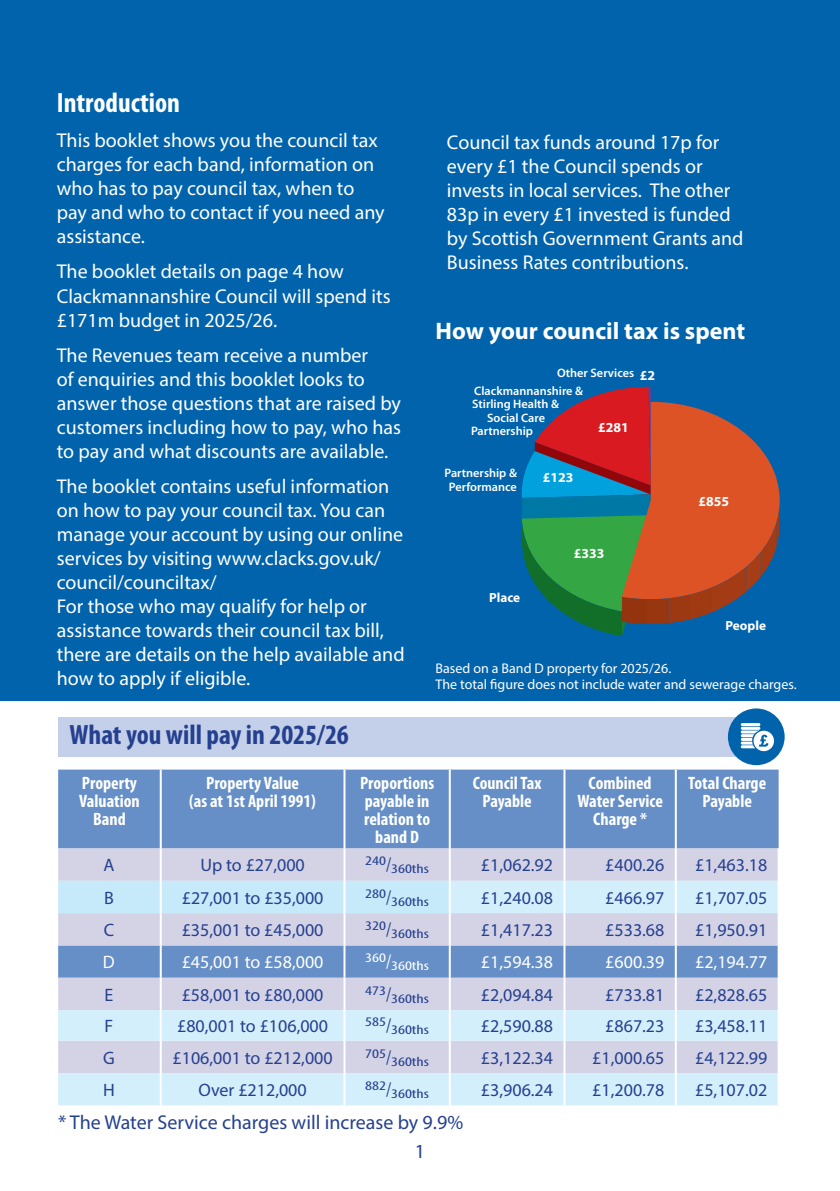
<style>
.page{position:relative;width:840px;height:1191px;background:#fff}
.page>*{position:absolute;margin:0;border:0;box-sizing:border-box;transform-origin:0 0}
.t1{font:700 condensed 28px "Myriad Pro";color:#25408f}
.t2{font:700 condensed 28px "Myriad Pro";color:#fff}
.t3{font:700 24px "Myriad Pro";color:#fff}
.t4{font:20px/24px "Myriad Pro";color:#fff}
.t5{font:20px/29px "Myriad Pro";color:#25408f}
.t6{font:18px "Myriad Pro";color:#25408f}
.t7{font:700 condensed 18px/18px "Myriad Pro";color:#fff;text-align:center}
.t8{font:18px "Myriad Pro";color:#fff}
.t9{font:14px/16px "Myriad Pro";color:#fff}
.t10{font:700 13.8px "Myriad Pro";color:#fff}
.t11{font:condensed 13.2px "Myriad Pro";color:#25408f;scale:1.37 1}
.t12{font:700 13.2px "Myriad Pro";color:#fff}
.t13{font:condensed 13.2px "Myriad Pro";color:#fff;scale:1.37 1}
.t14{font:600 12.2px/13.4px "Myriad Pro";color:#fff;text-align:center}
</style>
<div class="page">
<div style="left:0;top:0;width:839px;height:700px;background:#0063ac"></div>
<div style="left:58px;top:717px;width:703px;height:39px;background:#c4d0e9"></div>
<svg style="left:521px;top:387px;width:259px;height:249px"></svg>
<div style="left:727px;top:708px;width:57px;height:57px;background:#0063ac;border-radius:50%"></div>
<hr style="left:740px;top:727px;width:20px;height:3px;background:#fff;border-radius:2px">
<hr style="left:740px;top:723px;width:20px;height:3px;background:#fff;border-radius:2px">
<svg style="left:740px;top:730px;width:33px;height:21px"></svg>
<div style="left:58px;top:769px;width:720px;height:79px;background:#658fc6"></div>
<div style="left:58px;top:848px;width:719px;height:32px;background:#d4d3e6"></div>
<svg style="left:58px;top:880px;width:719px;height:225px;background:#c3d5ea"></svg>
<hr style="left:160px;top:769px;width:2px;height:79px;background:#fff">
<hr style="left:343px;top:769px;width:2px;height:79px;background:#fff">
<hr style="left:448px;top:769px;width:2px;height:79px;background:#fff">
<hr style="left:563px;top:769px;width:2px;height:79px;background:#fff">
<hr style="left:674px;top:769px;width:2px;height:79px;background:#fff">
<hr style="left:160px;top:848px;width:2px;height:32px;background:#fff">
<hr style="left:343px;top:848px;width:2px;height:32px;background:#fff">
<hr style="left:160px;top:880px;width:2px;height:33px;background:#fff">
<hr style="left:343px;top:880px;width:2px;height:33px;background:#fff">
<hr style="left:160px;top:913px;width:2px;height:32px;background:#fff">
<hr style="left:343px;top:913px;width:2px;height:32px;background:#fff">
<hr style="left:160px;top:945px;width:2px;height:32px;background:#fff">
<hr style="left:343px;top:945px;width:2px;height:32px;background:#fff">
<hr style="left:160px;top:977px;width:2px;height:33px;background:#fff">
<hr style="left:343px;top:977px;width:2px;height:33px;background:#fff">
<hr style="left:160px;top:1040px;width:2px;height:33px;background:#fff">
<hr style="left:343px;top:1040px;width:2px;height:33px;background:#fff">
<hr style="left:160px;top:1010px;width:2px;height:30px;background:#fff">
<hr style="left:343px;top:1010px;width:2px;height:30px;background:#fff">
<hr style="left:160px;top:1073px;width:2px;height:32px;background:#fff">
<hr style="left:343px;top:1073px;width:2px;height:32px;background:#fff">
<hr style="left:563px;top:880px;width:2px;height:33px;background:#fff">
<hr style="left:563px;top:1010px;width:2px;height:30px;background:#fff">
<hr style="left:563px;top:1073px;width:2px;height:32px;background:#fff">
<hr style="left:563px;top:945px;width:2px;height:32px;background:#fff">
<hr style="left:448px;top:880px;width:2px;height:33px;background:#fff">
<hr style="left:448px;top:945px;width:2px;height:32px;background:#fff">
<hr style="left:448px;top:1010px;width:2px;height:30px;background:#fff">
<hr style="left:448px;top:1073px;width:2px;height:32px;background:#fff">
<hr style="left:674px;top:945px;width:2px;height:32px;background:#fff">
<hr style="left:674px;top:880px;width:2px;height:33px;background:#fff">
<hr style="left:674px;top:1010px;width:2px;height:30px;background:#fff">
<hr style="left:674px;top:1073px;width:2px;height:32px;background:#fff">
<hr style="left:448px;top:848px;width:2px;height:32px;background:#fff">
<hr style="left:563px;top:848px;width:2px;height:32px;background:#fff">
<hr style="left:674px;top:848px;width:2px;height:32px;background:#fff">
<hr style="left:448px;top:913px;width:2px;height:32px;background:#fff">
<hr style="left:563px;top:913px;width:2px;height:32px;background:#fff">
<hr style="left:674px;top:913px;width:2px;height:32px;background:#fff">
<hr style="left:448px;top:977px;width:2px;height:33px;background:#fff">
<hr style="left:563px;top:977px;width:2px;height:33px;background:#fff">
<hr style="left:674px;top:977px;width:2px;height:33px;background:#fff">
<hr style="left:674px;top:1040px;width:2px;height:33px;background:#fff">
<hr style="left:448px;top:1040px;width:2px;height:33px;background:#fff">
<hr style="left:563px;top:1040px;width:2px;height:33px;background:#fff">
<h1 class="t2" style="left:57px;top:87px;width:125px">Introduction</h1>
<p class="t4" style="left:57px;top:128px;width:329px">This booklet shows you the council tax charges for each band, information on who has to pay council tax, when to pay and who to contact if you need any assistance.</p>
<p class="t4" style="left:57px;top:259px;width:335px">The booklet details on page 4 how<br>Clackmannanshire Council will spend its £171m budget in 2025/26.</p>
<p class="t4" style="left:57px;top:343px;width:345px">The Revenues team receive a number<br>of enquiries and this booklet looks to answer those questions that are raised by customers including how to pay, who has to pay and what discounts are available.</p>
<p class="t4" style="left:57px;top:474px;width:349px">The booklet contains useful information on how to pay your council tax. You can manage your account by using our online services by visiting www.clacks.gov.uk/ council/counciltax/<br>For those who may qualify for help or assistance towards their council tax bill, there are details on the help available and how to apply if eligible.</p>
<h1 class="t1" style="left:69px;top:719px;width:281px">What you will pay in 2025/26</h1>
<p class="t4" style="left:446px;top:130px;width:298px">Council tax funds around 17p for every £1 the Council spends or invests in local services. The other<br>83p in every £1 invested is funded by Scottish Government Grants and<br>Business Rates contributions.</p>
<p class="t3" style="left:435px;top:315px;width:311px">How your council tax is spent</p>
<p class="t14" style="left:556px;top:366px;width:79px">Other Services</p>
<p class="t10" style="left:639px;top:366px;width:17px">£2</p>
<p class="t14" style="left:474px;top:384px;width:110px">Clackmannanshire &amp;</p>
<p class="t14" style="left:472px;top:398px;width:88px">Stirling Health &amp;</p>
<p class="t14" style="left:487px;top:411px;width:59px">Social Care</p>
<p class="t14" style="left:471px;top:424px;width:63px">Partnership</p>
<p class="t14" style="left:444px;top:467px;width:74px">Partnership &amp;<br>Performance</p>
<p class="t10" style="left:542px;top:468px;width:32px">£123</p>
<p class="t10" style="left:598px;top:418px;width:32px">£281</p>
<p class="t12" style="left:489px;top:589px;width:33px">Place</p>
<p class="t10" style="left:573px;top:545px;width:32px">£333</p>
<p class="t10" style="left:698px;top:492px;width:32px">£855</p>
<p class="t12" style="left:725px;top:616px;width:42px">People</p>
<p class="t9" style="left:435px;top:660px;width:362px">Based on a Band D property for 2025/26.<br>The total figure does not include water and sewerage charges.</p>
<p class="t7" style="left:79px;top:774px;width:62px">Property<br>Valuation<br>Band</p>
<p class="t7" style="left:189px;top:774px;width:128px">Property Value<br>(as at 1st April 1991)</p>
<p class="t7" style="left:360px;top:774px;width:76px">Proportions payable in relation to band D</p>
<p class="t7" style="left:472px;top:774px;width:70px">Council Tax<br>Payable</p>
<p class="t7" style="left:577px;top:774px;width:87px">Combined<br>Water Service<br>Charge *</p>
<p class="t7" style="left:687px;top:774px;width:79px">Total Charge<br>Payable</p>
<p class="t6" style="left:103px;top:854px;width:13px">A</p>
<p class="t6" style="left:200px;top:854px;width:106px">Up to £27,000</p>
<p class="t11" style="left:365px;top:861px;width:48px">240<sup>/</sup>360ths</p>
<p class="t6" style="left:480px;top:854px;width:74px">£1,062.92</p>
<p class="t6" style="left:605px;top:854px;width:61px">£400.26</p>
<p class="t6" style="left:694px;top:854px;width:74px">£1,463.18</p>
<p class="t6" style="left:104px;top:886px;width:11px">B</p>
<p class="t6" style="left:182px;top:886px;width:143px">£27,001 to £35,000</p>
<p class="t11" style="left:365px;top:893px;width:48px">280<sup>/</sup>360ths</p>
<p class="t6" style="left:480px;top:886px;width:74px">£1,240.08</p>
<p class="t6" style="left:605px;top:886px;width:61px">£466.97</p>
<p class="t6" style="left:694px;top:886px;width:74px">£1,707.05</p>
<p class="t6" style="left:104px;top:919px;width:12px">C</p>
<p class="t6" style="left:182px;top:919px;width:143px">£35,001 to £45,000</p>
<p class="t11" style="left:365px;top:925px;width:48px">320<sup>/</sup>360ths</p>
<p class="t6" style="left:480px;top:919px;width:74px">£1,417.23</p>
<p class="t6" style="left:605px;top:919px;width:61px">£533.68</p>
<p class="t6" style="left:694px;top:919px;width:74px">£1,950.91</p>
<p class="t8" style="left:103px;top:951px;width:13px">D</p>
<p class="t8" style="left:182px;top:951px;width:143px">£45,001 to £58,000</p>
<p class="t13" style="left:365px;top:958px;width:48px">360<sup>/</sup>360ths</p>
<p class="t8" style="left:480px;top:951px;width:74px">£1,594.38</p>
<p class="t8" style="left:605px;top:951px;width:61px">£600.39</p>
<p class="t8" style="left:694px;top:951px;width:74px">£2,194.77</p>
<p class="t6" style="left:104px;top:983px;width:10px">E</p>
<p class="t6" style="left:182px;top:983px;width:143px">£58,001 to £80,000</p>
<p class="t11" style="left:365px;top:990px;width:48px">473<sup>/</sup>360ths</p>
<p class="t6" style="left:480px;top:983px;width:74px">£2,094.84</p>
<p class="t6" style="left:605px;top:983px;width:61px">£733.81</p>
<p class="t6" style="left:694px;top:983px;width:74px">£2,828.65</p>
<p class="t6" style="left:104px;top:1015px;width:10px">F</p>
<p class="t6" style="left:177px;top:1015px;width:152px">£80,001 to £106,000</p>
<p class="t11" style="left:365px;top:1021px;width:48px">585<sup>/</sup>360ths</p>
<p class="t6" style="left:480px;top:1015px;width:74px">£2,590.88</p>
<p class="t6" style="left:605px;top:1015px;width:61px">£867.23</p>
<p class="t6" style="left:694px;top:1015px;width:74px">£3,458.11</p>
<p class="t6" style="left:103px;top:1046px;width:13px">G</p>
<p class="t6" style="left:172px;top:1046px;width:162px">£106,001 to £212,000</p>
<p class="t11" style="left:365px;top:1053px;width:48px">705<sup>/</sup>360ths</p>
<p class="t6" style="left:480px;top:1046px;width:74px">£3,122.34</p>
<p class="t6" style="left:592px;top:1046px;width:74px">£1,000.65</p>
<p class="t6" style="left:694px;top:1046px;width:74px">£4,122.99</p>
<p class="t6" style="left:103px;top:1078px;width:13px">H</p>
<p class="t6" style="left:198px;top:1078px;width:110px">Over £212,000</p>
<p class="t11" style="left:365px;top:1085px;width:48px">882<sup>/</sup>360ths</p>
<p class="t6" style="left:480px;top:1078px;width:74px">£3,906.24</p>
<p class="t6" style="left:592px;top:1078px;width:74px">£1,200.78</p>
<p class="t6" style="left:694px;top:1078px;width:74px">£5,107.02</p>
<p class="t5" style="left:414px;top:1107px;width:50px;text-indent:-356px">* The Water Service charges will increase by 9.9%<br>1</p>
</div>
